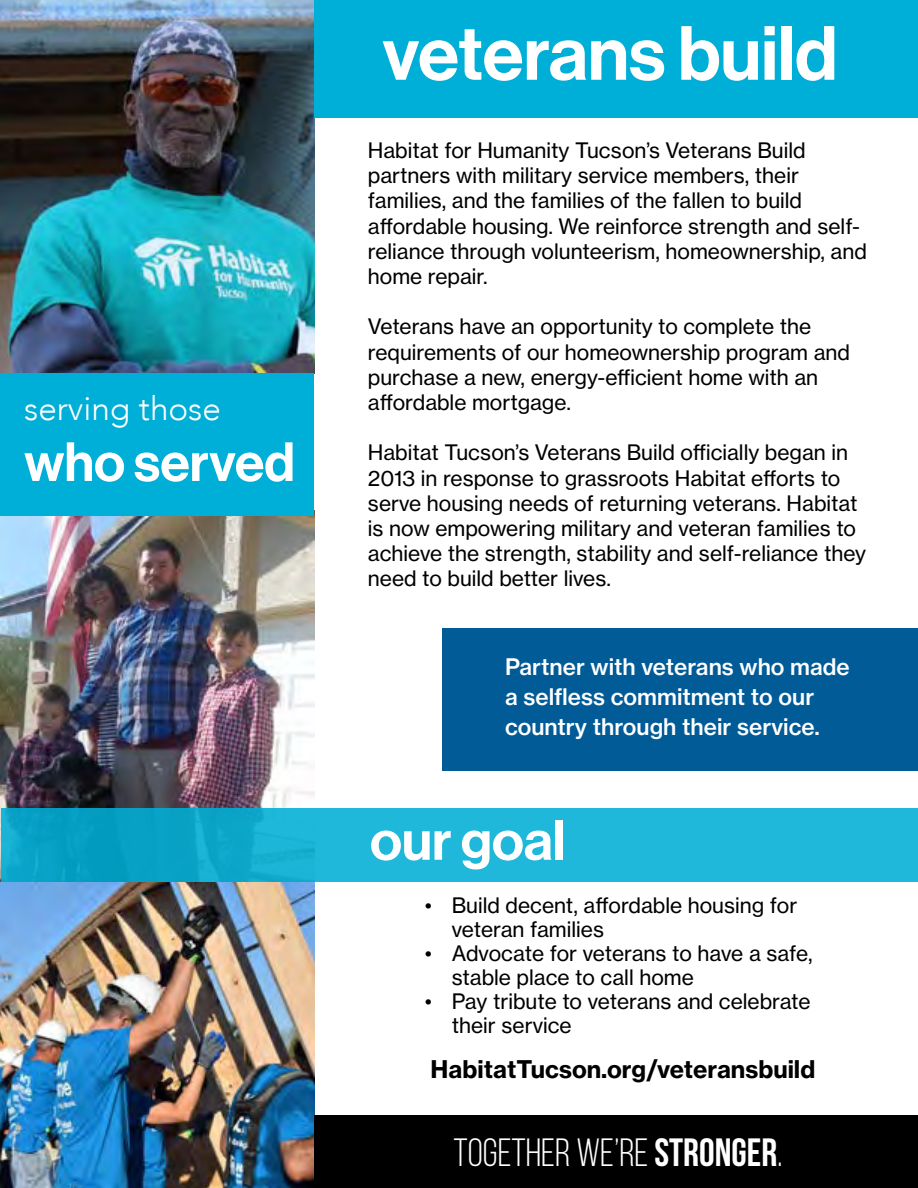
<style>
.page{position:relative;width:918px;height:1188px;background:#fff}
.page>*{position:absolute;margin:0;border:0;box-sizing:border-box;transform-origin:0 0}
.t1{font:75px "N Haas Grotesk DS Pro 65 Md";color:#fff}
.t2{font:55.5px "N Haas Grotesk DS Pro 65 Md";color:#fff}
.t3{font:54px "N Haas Grotesk DS Pro 65 Md";color:#fff}
.t4{font:39.45px "Bebas Neue";color:#fff}
.t5{font:300 33.3px "Avenir";color:#fff}
.t6{font:24px "N Haas Grotesk TX Pro 75 Bd";color:#000}
.t7{font:22.5px/30px "N Haas Grotesk TX Pro 65 Md";color:#fff}
.t8{font:21px/25.2px "N Haas Grotesk TX Pro 55 Rg";color:#000}
.s1{font-weight:700}
</style>
<div class="page">
<img style="left:1px;top:0;width:313px;height:373px">
<img style="left:1px;top:516px;width:313px;height:292px">
<div style="left:1px;top:373px;width:313px;height:143px;background:#00afd7"></div>
<img style="left:1px;top:882px;width:313px;height:306px">
<div style="left:314px;top:0;width:604px;height:118px;background:#00afd7"></div>
<div style="left:1px;top:808px;width:917px;height:74px;background:linear-gradient(to right,#0aa4c8,#27bfe2)"></div>
<div style="left:314px;top:1116px;width:604px;height:72px;background:#000"></div>
<div style="left:442px;top:628px;width:476px;height:143px;background:#005b97"></div>
<h3 class="t5" style="left:24px;top:389px;width:198px">serving those</h3>
<h3 class="t3" style="left:24px;top:431px;width:272px">who served</h3>
<h1 class="t1" style="left:382px;top:10px;width:457px">veterans build</h1>
<p class="t8" style="left:368px;top:138px;width:501px">Habitat for Humanity Tucson’s Veterans Build partners with military service members, their families, and the families of the fallen to build affordable housing. We reinforce strength and self&shy;reliance through volunteerism, homeownership, and home repair.</p>
<p class="t8" style="left:368px;top:314px;width:484px">Veterans have an opportunity to complete the requirements of our homeownership program and purchase a new, energy-efficient home with an affordable mortgage.</p>
<p class="t8" style="left:368px;top:440px;width:500px">Habitat Tucson’s Veterans Build officially began in 2013 in response to grassroots Habitat efforts to serve housing needs of returning veterans. Habitat is now empowering military and veteran families to achieve the strength, stability and self-reliance they need to build better lives.</p>
<p class="t7" style="left:505px;top:652px;width:346px">Partner with veterans who made a selfless commitment to our country through their service.</p>
<h2 class="t2" style="left:370px;top:808px;width:197px">our goal</h2>
<p class="t8" style="left:452px;top:894px;width:347px;line-height:24px;text-indent:-27px">• Build decent, affordable housing for veteran families</p>
<p class="t8" style="left:452px;top:942px;width:362px;line-height:24px;text-indent:-27px">• Advocate for veterans to have a safe, stable place to call home</p>
<p class="t8" style="left:452px;top:990px;width:360px;line-height:24px;text-indent:-27px">• Pay tribute to veterans and celebrate their service</p>
<p class="t6" style="left:431px;top:1054px;width:386px">HabitatTucson.org/veteransbuild</p>
<h3 class="t4" style="left:454px;top:1131px;width:330px">TOGETHER WE’RE <span class="s1">STRONGER</span>.</h3>
</div>
